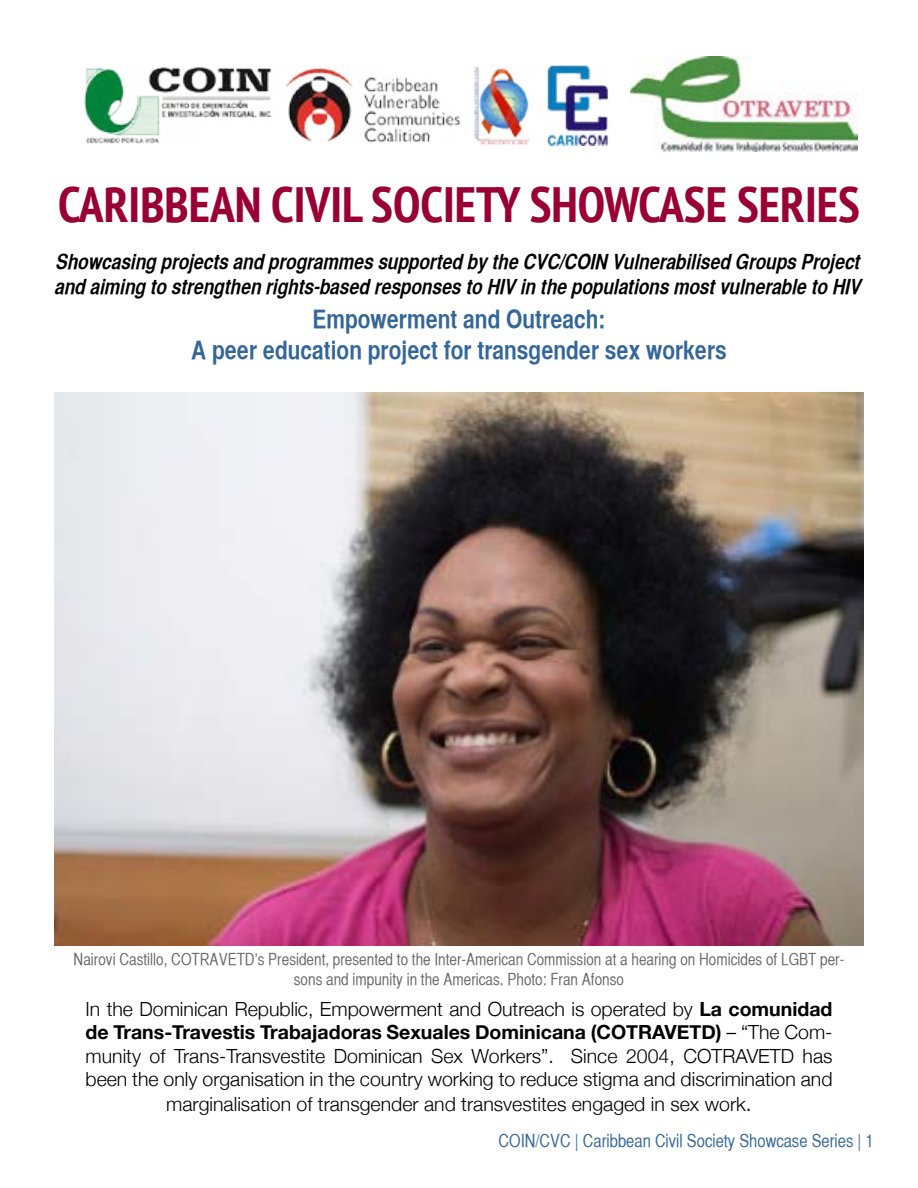
<style>
.page{position:relative;width:918px;height:1188px;background:#fff}
.page>*{position:absolute;margin:0;border:0;box-sizing:border-box;transform-origin:0 0}
.t1{font:700 condensed 49.5px "PT Sans";color:#903}
.t2{font:25.5px/30.6px "Helvetica CY Bold";color:#369;text-align:center}
.t3{font:italic 21px/25.2px "Helvetica CY Bold";color:#000}
.t4{font:300 19.5px/23.4px "Helvetica Neue";color:#000;text-align:justify}
.t5{font:18px "Helvetica CY Plain";color:#369}
.t6{font:16.5px/19.8px "Helvetica CY Plain";color:#666;text-align:center}
.s1{font-weight:700}
.s2{font-size:21px}
</style>
<div class="page">
<img style="left:84px;top:65px;width:525px;height:80px">
<img style="left:630px;top:56px;width:227px;height:95px">
<img style="left:54px;top:392px;width:810px;height:553px">
<h1 class="t1" style="left:58px;top:172px;width:803px">CARIBBEAN CIVIL SOCIETY SHOWCASE SERIES</h1>
<p class="t3" style="left:56px;top:248px;width:808px">Showcasing projects and programmes supported by the CVC/COIN Vulnerabilised Groups Project and aiming to strengthen rights-based responses to HIV in the populations most vulnerable to HIV</p>
<h2 class="t2" style="left:191px;top:303px;width:537px">Empowerment and Outreach:<br>A peer education project for transgender sex workers</h2>
<p class="t6" style="left:74px;top:950px;width:772px">Nairovi Castillo, COTRAVETD’s President, presented to the Inter-American Commission at a hearing on Homicides of LGBT per&shy;sons and impunity in the Americas. Photo: Fran Afonso</p>
<p class="t4" style="left:86px;top:996px;width:749px">In the Dominican Republic, Empowerment and Outreach is operated by <span class="s1">La comunidad de Trans-Travestis Trabajadoras Sexuales Dominicana (COTRAVETD)</span> – “The Com&shy;munity of Trans-Transvestite Dominican Sex Workers”. Since 2004, COTRAVETD has been the only organisation in the country working to reduce stigma and discrimination and</p>
<p class="t4" style="left:166px;top:1091px;width:587px">marginalisation of transgender and transvestites engaged in sex work<span class="s2">.</span></p>
<p class="t5" style="left:499px;top:1131px;width:377px">COIN/CVC | Caribbean Civil Society Showcase Series | 1</p>
</div>
